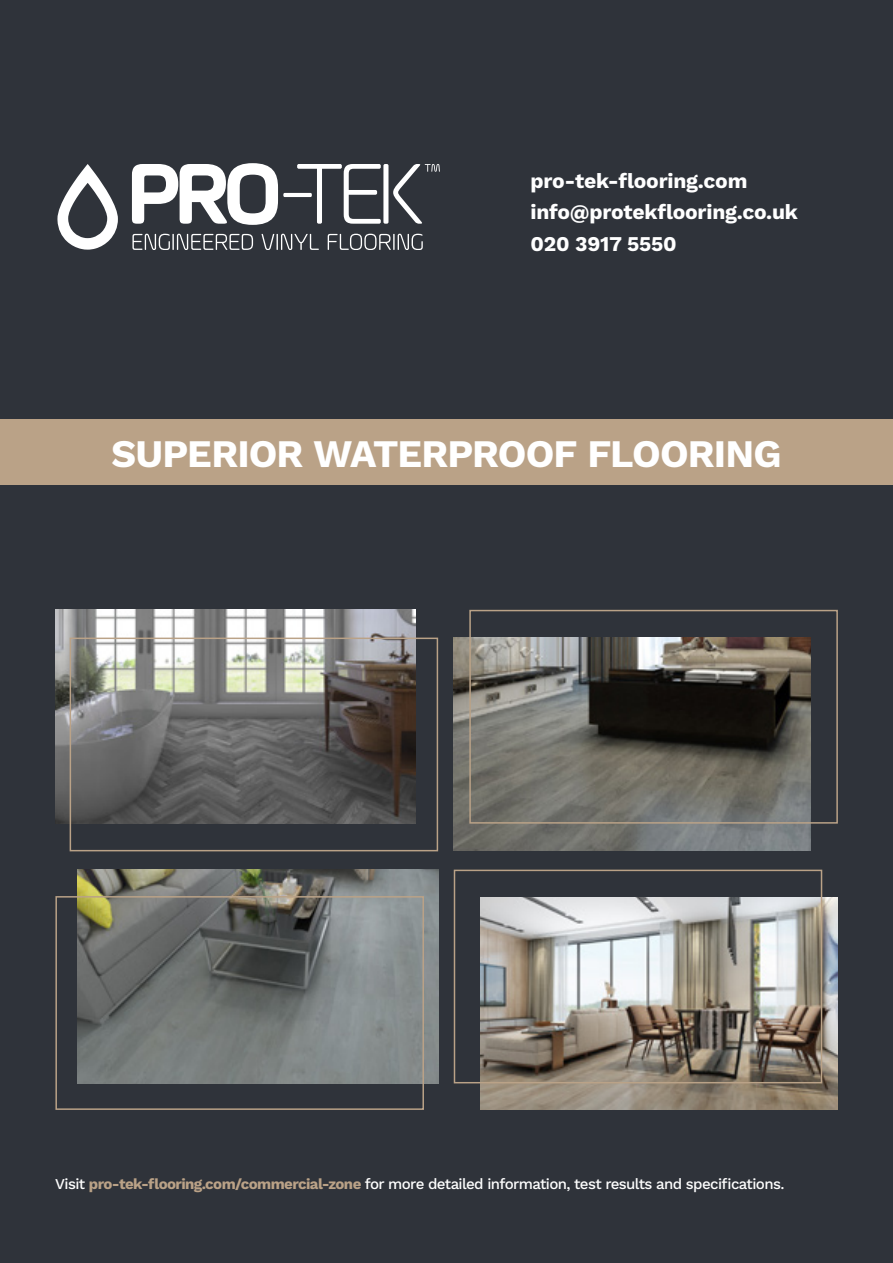
<style>
.page{position:relative;width:893px;height:1263px;background:#2f333a}
.page>*{position:absolute;margin:0;border:0;box-sizing:border-box;transform-origin:0 0}
.Headline_2{font:700 39px "Work Sans";letter-spacing:-.025em;color:#fff}
.Sub_Head{font:700 21px "Work Sans";letter-spacing:-.01em;color:#fff}
.Sub_Head-2{font:500 15px "Work Sans";letter-spacing:-.04em;color:#fff}
.s1{font-weight:700;color:#baa287}
</style>
<div class="page">
<svg style="left:132px;top:163px;width:146px;height:62px"></svg>
<hr style="left:283px;top:193px;width:29px;height:4px;background:#fff;border-radius:2px">
<svg style="left:132px;top:234px;width:121px;height:16px"></svg>
<svg style="left:261px;top:234px;width:58px;height:16px"></svg>
<svg style="left:328px;top:234px;width:95px;height:16px"></svg>
<svg style="left:57px;top:164px;width:61px;height:86px"></svg>
<svg style="left:297px;top:164px;width:143px;height:60px"></svg>
<div style="left:0;top:419px;width:893px;height:66px;background:#baa287"></div>
<img style="left:78px;top:870px;width:360px;height:213px">
<img style="left:480px;top:897px;width:358px;height:213px">
<div style="left:454px;top:870px;width:368px;height:213px;border:2px solid #baa287"></div>
<div style="left:55px;top:896px;width:369px;height:214px;border:2px solid #baa287"></div>
<img style="left:55px;top:610px;width:361px;height:213px">
<img style="left:454px;top:638px;width:357px;height:212px">
<div style="left:469px;top:610px;width:369px;height:214px;border:2px solid #baa287"></div>
<div style="left:70px;top:638px;width:368px;height:213px;border:2px solid #baa287"></div>
<p class="Sub_Head" style="left:530px;top:169px;width:218px">pro-tek-flooring.com</p>
<p class="Sub_Head" style="left:530px;top:200px;width:269px">info@protekflooring.co.uk</p>
<p class="Sub_Head" style="left:530px;top:231px;width:148px">020 3917 5550</p>
<p class="Headline_2" style="left:111px;top:431px;width:672px">SUPERIOR WATERPROOF FLOORING</p>
<p class="Sub_Head-2" style="left:55px;top:1175px;width:731px">Visit <span class="s1">pro-tek-flooring.com/commercial-zone</span> for more detailed information, test results and specifications.</p>
</div>
